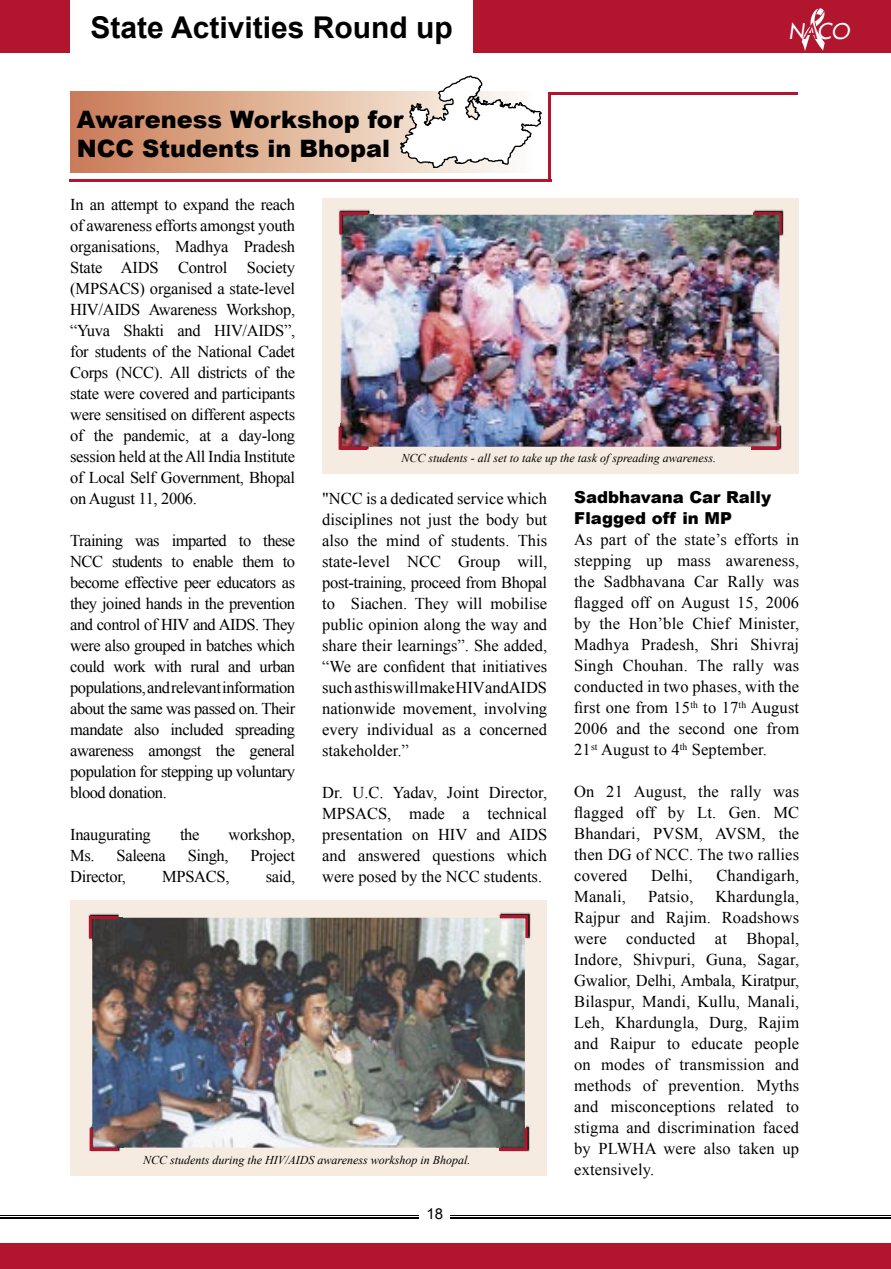
<style>
.page{position:relative;width:891px;height:1269px;background:#fff}
.page>*{position:absolute;margin:0;border:0;box-sizing:border-box;transform-origin:0 0}
.t1{font:700 30px "Arial";color:#000}
.t2{font:900 24px/28.8px "Arial";color:#000}
.t3{font:21.3px "Futura 2";color:#fff;scale:.9 1}
.t4{font:16.5px/21px "Times New Roman";color:#000;text-align:justify}
.t5{font:16.5px "Times New Roman";letter-spacing:-.02em;color:#000}
.t6{font:900 16.5px/21px "Arial";color:#000}
.t7{font:15px "Arial";color:#000}
.t8{font:italic 12px "Times New Roman";color:#000}
.s1{color:#b1162e}
</style>
<div class="page">
<div style="left:0;top:0;width:891px;height:53px;background:#b1162e"></div>
<div style="left:0;top:1243px;width:891px;height:26px;background:#b1162e"></div>
<hr style="left:0;top:1216px;width:891px;height:1px;background:#000">
<hr style="left:0;top:1217px;width:891px;height:2px;background:#000">
<div style="left:419px;top:1204px;width:31px;height:20px;background:#fff"></div>
<img style="left:802px;top:8px;width:23px;height:43px">
<div style="left:70px;top:0;width:403px;height:56px;background:#fff"></div>
<hr style="left:69px;top:179px;width:482px;height:3px;background:#b1162e">
<div style="left:70px;top:92px;width:468px;height:81px;background:linear-gradient(to right,#ca7b53,#fefffa)"></div>
<hr style="left:548px;top:92px;width:3px;height:90px;background:#b1162e">
<hr style="left:549px;top:92px;width:249px;height:3px;background:#b1162e">
<div style="left:70px;top:901px;width:477px;height:275px;background:#f5ebe1"></div>
<div style="left:322px;top:198px;width:477px;height:275px;background:#f5ebe1"></div>
<img style="left:751px;top:209px;width:33px;height:27px">
<svg style="left:753px;top:213px;width:29px;height:22px"></svg>
<svg style="left:400px;top:76px;width:142px;height:92px"></svg>
<img style="left:341px;top:215px;width:439px;height:232px">
<img style="left:338px;top:209px;width:35px;height:27px">
<img style="left:341px;top:215px;width:32px;height:21px">
<svg style="left:339px;top:212px;width:29px;height:23px"></svg>
<img style="left:750px;top:424px;width:32px;height:26px">
<img style="left:748px;top:424px;width:32px;height:23px">
<svg style="left:751px;top:427px;width:29px;height:23px"></svg>
<img style="left:338px;top:424px;width:32px;height:26px">
<img style="left:341px;top:424px;width:31px;height:23px">
<svg style="left:339px;top:427px;width:28px;height:23px"></svg>
<img style="left:92px;top:918px;width:433px;height:230px">
<img style="left:88px;top:913px;width:35px;height:26px">
<img style="left:92px;top:918px;width:31px;height:23px">
<svg style="left:89px;top:916px;width:28px;height:23px"></svg>
<img style="left:89px;top:1125px;width:32px;height:27px">
<img style="left:92px;top:1125px;width:31px;height:23px">
<svg style="left:90px;top:1128px;width:28px;height:23px"></svg>
<img style="left:498px;top:1125px;width:32px;height:27px">
<img style="left:496px;top:1125px;width:29px;height:23px">
<svg style="left:499px;top:1128px;width:29px;height:23px"></svg>
<img style="left:497px;top:912px;width:34px;height:27px">
<img style="left:497px;top:918px;width:28px;height:22px">
<svg style="left:500px;top:915px;width:28px;height:23px"></svg>
<h1 class="t1" style="left:90px;top:7px;width:364px">State Activities Round up</h1>
<p class="t3" style="left:789px;top:17px;width:73px">N<span class="s1">A</span>CO</p>
<h2 class="t2" style="left:77px;top:105px;width:328px">Awareness Workshop for<br>NCC Students in Bhopal</h2>
<p class="t4" style="left:70px;top:193px;width:227px">In an attempt to expand the reach of awareness efforts amongst youth organisations, Madhya Pradesh State AIDS Control Society (MPSACS) organised a state-level HIV/AIDS Awareness Workshop, “Yuva Shakti and HIV/AIDS”, for students of the National Cadet Corps (NCC). All districts of the state were covered and participants were sensitised on different aspects of the pandemic, at a day-long session held at the All India Institute of Local Self Government, Bhopal on August 11, 2006.</p>
<p class="t4" style="left:70px;top:529px;width:227px">Training was imparted to these NCC students to enable them to become effective peer educators as they joined hands in the prevention and control of HIV and AIDS. They were also grouped in batches which could work with rural and urban populations, and relevant information about the same was passed on. Their mandate also included spreading awareness amongst the general population for stepping up voluntary blood donation.</p>
<p class="t5" style="left:70px;top:823px;width:82px">Inaugurating</p>
<p class="t4" style="left:180px;top:823px;width:21px">the</p>
<p class="t5" style="left:229px;top:823px;width:68px">workshop,</p>
<p class="t5" style="left:70px;top:844px;width:97px">Ms. Saleena</p>
<p class="t4" style="left:188px;top:844px;width:42px">Singh,</p>
<p class="t5" style="left:250px;top:844px;width:46px">Project</p>
<p class="t5" style="left:70px;top:865px;width:57px">Director,</p>
<p class="t4" style="left:162px;top:865px;width:69px">MPSACS,</p>
<p class="t4" style="left:266px;top:865px;width:31px">said,</p>
<p class="t8" style="left:401px;top:449px;width:316px">NCC students - all set to take up the task of spreading awareness.</p>
<p class="t6" style="left:574px;top:486px;width:199px">Sadbhavana Car Rally<br>Flagged off in MP</p>
<p class="t4" style="left:574px;top:529px;width:227px">As part of the state’s efforts in stepping up mass awareness, the Sadbhavana Car Rally was flagged off on August 15, 2006 by the Hon’ble Chief Minister, Madhya Pradesh, Shri Shivraj Singh Chouhan. The rally was conducted in two phases, with the first one from 15<sup>th</sup> to 17<sup>th</sup> August 2006 and the second one from 21<sup>st</sup> August to 4<sup>th</sup> September.</p>
<p class="t4" style="left:574px;top:781px;width:227px">On 21 August, the rally was flagged off by Lt. Gen. MC Bhandari, PVSM, AVSM, the then DG of NCC. The two rallies covered</p>
<p class="t4" style="left:322px;top:488px;width:227px">"NCC is a dedicated service which disciplines not just the body but also the mind of students. This state-level NCC Group will, post-training, proceed from Bhopal to Siachen. They will mobilise public opinion along the way and share their learnings”. She added, “We are confident that initiatives such as this will make HIV and AIDS nationwide movement, involving every individual as a concerned stakeholder.”</p>
<p class="t4" style="left:322px;top:782px;width:227px">Dr. U.C. Yadav, Joint Director, MPSACS, made a technical presentation on HIV and AIDS and answered questions which were posed by the NCC students.</p>
<p class="t4" style="left:651px;top:865px;width:43px">Delhi,</p>
<p class="t4" style="left:716px;top:865px;width:84px">Chandigarh,</p>
<p class="t8" style="left:143px;top:1152px;width:329px">NCC students during the HIV/AIDS awareness workshop in Bhopal.</p>
<p class="t7" style="left:427px;top:1204px;width:18px">18</p>
<p class="t4" style="left:574px;top:886px;width:227px;text-indent:141px">Khardungla, Rajpur and Rajim. Roadshows were conducted at Bhopal, Indore, Shivpuri, Guna, Sagar, Gwalior, Delhi, Ambala, Kiratpur, Bilaspur, Mandi, Kullu, Manali, Leh, Khardungla, Durg, Rajim and Raipur to educate people on modes of transmission and methods of prevention. Myths and misconceptions related to stigma and discrimination faced by PLWHA were also taken up extensively.</p>
<p class="t4" style="left:574px;top:886px;width:53px">Manali,</p>
<p class="t4" style="left:648px;top:886px;width:47px">Patsio,</p>
</div>
